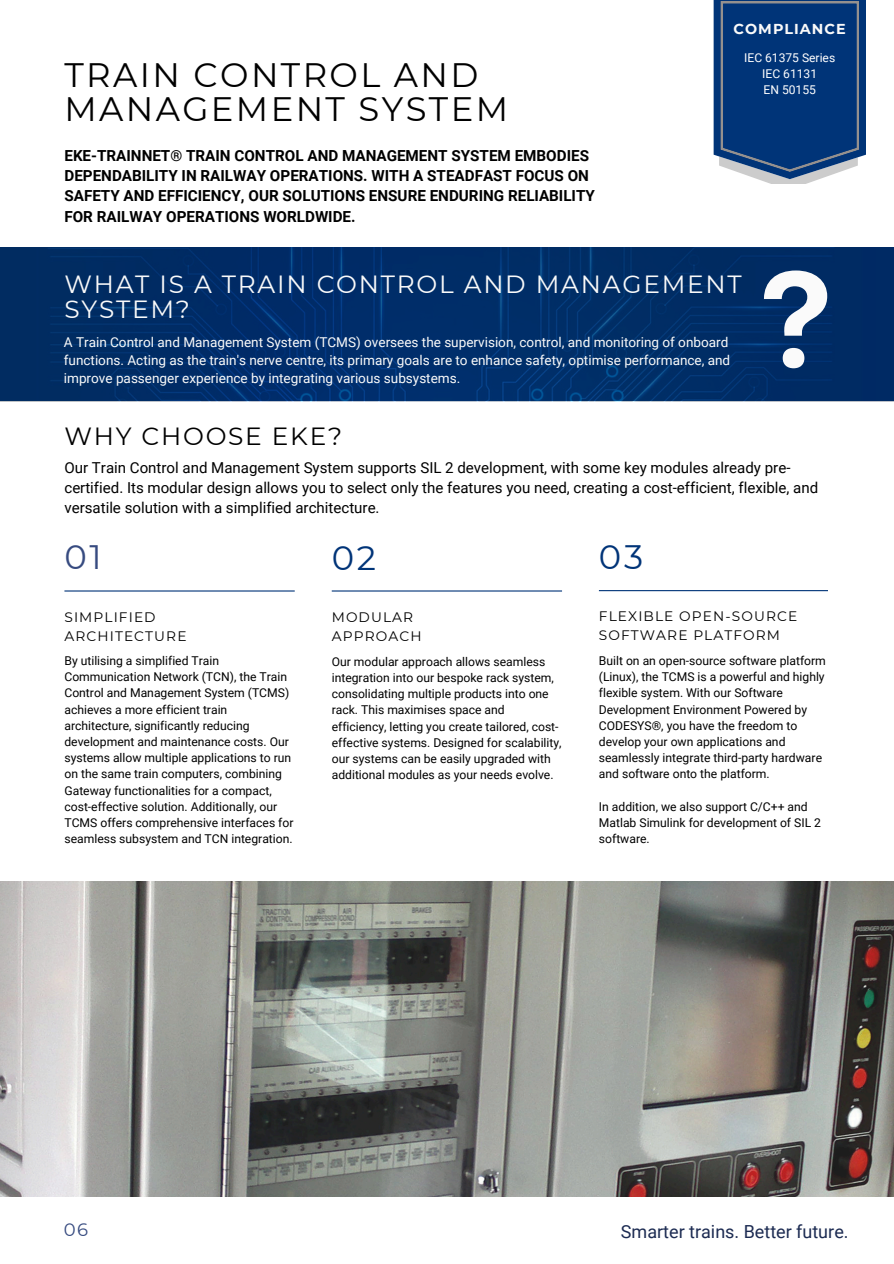
<style>
.page{position:relative;width:894px;height:1264px;background:#fff}
.page>*{position:absolute;margin:0;border:0;box-sizing:border-box;transform-origin:0 0}
.t1{font:33.9px/33.8px "Montserrat";letter-spacing:.07em;color:#000}
.t2{font:33.9px "Montserrat";color:#003478}
.t3{font:33.9px "Montserrat";color:#374b80}
.t4{font:24.9px/24.8px "Montserrat";letter-spacing:.07em;color:#fafafa}
.t5{font:24.9px "Montserrat";letter-spacing:.07em;color:#000}
.t6{font:18px "Roboto";color:#1c2b52}
.t7{font:18px "Montserrat";color:#374b80}
.t8{font:700 15.3px/20.2px "Roboto";color:#000}
.t9{font:15px/20.2px "Roboto";color:#000}
.t10{font:700 14.4px "Montserrat";letter-spacing:.07em;color:#fafafa}
.t11{font:13.8px/19.2px "Montserrat";letter-spacing:.08em;color:#000}
.t12{font:13.5px/18px "Roboto";color:#fafafa}
.t13{font:12.15px/16.2px "Roboto";color:#000}
.t14{font:12.15px "Roboto";color:#fff}
</style>
<div class="page">
<img style="left:0;top:247px;width:893px;height:154px">
<hr style="left:64px;top:590px;width:230px;height:1px;background:#003478">
<hr style="left:331px;top:590px;width:231px;height:1px;background:#003478">
<hr style="left:598px;top:590px;width:229px;height:1px;background:#003478">
<svg style="left:763px;top:270px;width:64px;height:98px"></svg>
<img style="left:0;top:881px;width:893px;height:314px">
<svg style="left:713px;top:0;width:152px;height:183px;background:#1c4983"></svg>
<h4 class="t1" style="left:64px;top:58px;width:445px">TRAIN CONTROL AND<br>MANAGEMENT SYSTEM</h4>
<p class="t8" style="left:64px;top:145px;width:532px">EKE-TRAINNET® TRAIN CONTROL AND MANAGEMENT SYSTEM EMBODIES DEPENDABILITY IN RAILWAY OPERATIONS. WITH A STEADFAST FOCUS ON SAFETY AND EFFICIENCY, OUR SOLUTIONS ENSURE ENDURING RELIABILITY FOR RAILWAY OPERATIONS WORLDWIDE.</p>
<p class="t10" style="left:733px;top:20px;width:113px">COMPLIANCE</p>
<h5 class="t14" style="left:744px;top:50px;width:92px">IEC 61375 Series</h5>
<h5 class="t14" style="left:762px;top:66px;width:56px">IEC 61131</h5>
<p class="t14" style="left:763px;top:82px;width:54px">EN 50155</p>
<p class="t4" style="left:64px;top:272px;width:678px">WHAT IS A TRAIN CONTROL AND MANAGEMENT<br>SYSTEM?</p>
<p class="t12" style="left:64px;top:333px;width:667px">A Train Control and Management System (TCMS) oversees the supervision, control, and monitoring of onboard functions. Acting as the train's nerve centre, its primary goals are to enhance safety, optimise performance, and improve passenger experience by integrating various subsystems.</p>
<p class="t5" style="left:64px;top:421px;width:279px">WHY CHOOSE EKE?</p>
<h5 class="t9" style="left:64px;top:457px;width:755px">Our Train Control and Management System supports SIL 2 development, with some key modules already pre&shy;certified. Its modular design allows you to select only the features you need, creating a cost-efficient, flexible, and versatile solution with a simplified architecture.</h5>
<p class="t3" style="left:64px;top:536px;width:39px">01</p>
<h2 class="t2" style="left:331px;top:537px;width:46px">02</h2>
<h6 class="t2" style="left:598px;top:536px;width:46px">03</h6>
<p class="t11" style="left:64px;top:607px;width:123px">SIMPLIFIED<br>ARCHITECTURE</p>
<p class="t11" style="left:331px;top:607px;width:91px">MODULAR<br>APPROACH</p>
<h2 class="t11" style="left:598px;top:606px;width:200px">FLEXIBLE OPEN-SOURCE<br>SOFTWARE PLATFORM</h2>
<h4 class="t13" style="left:64px;top:652px;width:230px">By utilising a simplified Train Communication Network (TCN), the Train Control and Management System (TCMS) achieves a more efficient train architecture, significantly reducing development and maintenance costs. Our systems allow multiple applications to run on the same train computers, combining Gateway functionalities for a compact, cost-effective solution. Additionally, our TCMS offers comprehensive interfaces for seamless subsystem and TCN integration.</h4>
<p class="t13" style="left:331px;top:653px;width:231px">Our modular approach allows seamless integration into our bespoke rack system, consolidating multiple products into one rack. This maximises space and efficiency, letting you create tailored, cost&shy;effective systems. Designed for scalability, our systems can be easily upgraded with additional modules as your needs evolve.</p>
<p class="t13" style="left:598px;top:652px;width:228px">Built on an open-source software platform (Linux), the TCMS is a powerful and highly flexible system. With our Software Development Environment Powered by CODESYS®, you have the freedom to develop your own applications and seamlessly integrate third-party hardware and software onto the platform.</p>
<p class="t13" style="left:598px;top:798px;width:223px">In addition, we also support C/C++ and<br>Matlab Simulink for development of SIL 2 software.</p>
<p class="t7" style="left:64px;top:1218px;width:26px">06</p>
<p class="t6" style="left:620px;top:1220px;width:229px">Smarter trains. Better future.</p>
</div>
